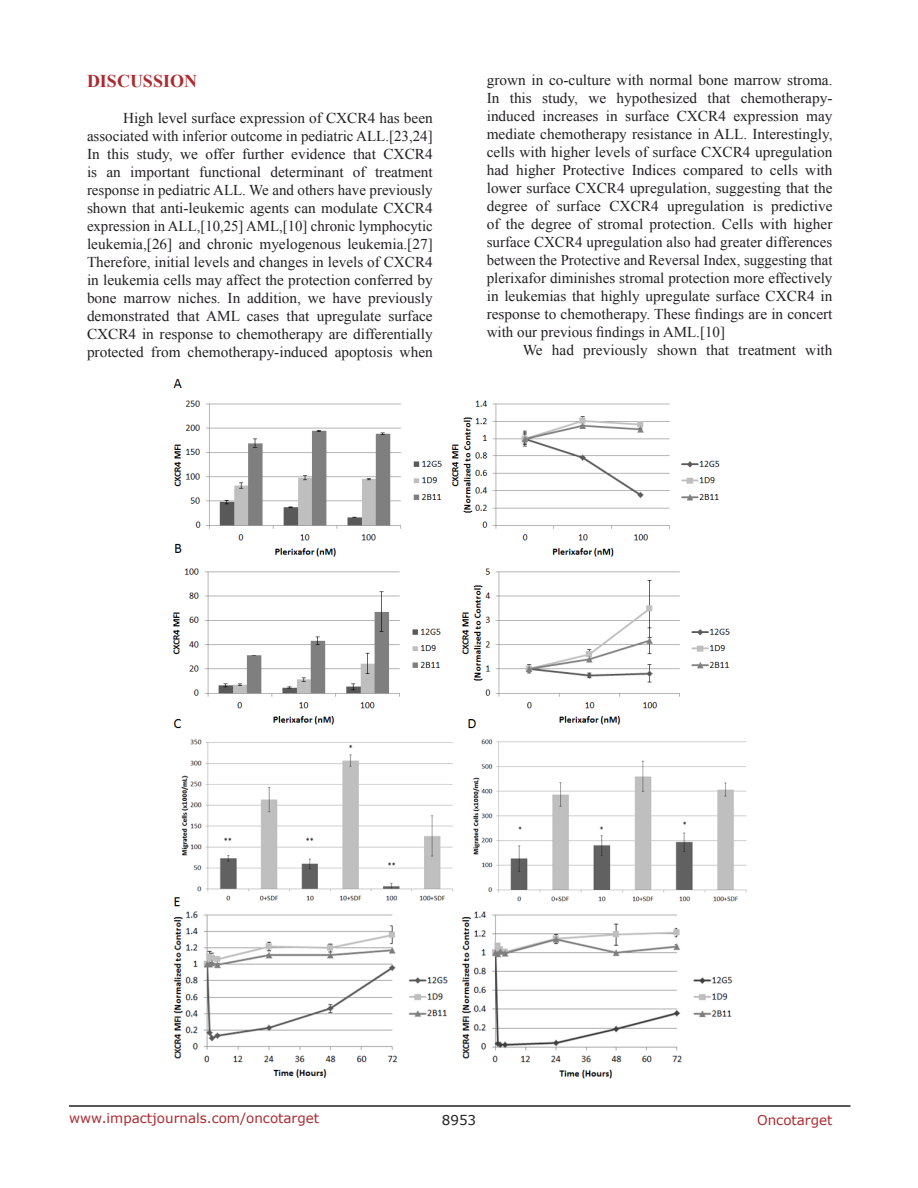
<style>
.page{position:relative;width:918px;height:1188px;background:#fff}
.page>*{position:absolute;margin:0;border:0;box-sizing:border-box;transform-origin:0 0}
.Heading{font:700 18px "Times New Roman";color:#ac2b31}
.BodyText{font:15px/18px "Times New Roman";color:#221f22;text-align:justify}
.t1{font:13.5px "Verdana";color:#ac2b31}
.t2{font:13.5px "Verdana";color:#221f22}
</style>
<div class="page">
<hr style="left:69px;top:1105px;width:781px;height:2px;background:#231f20">
<img style="left:172px;top:379px;width:575px;height:700px">
<p class="Heading" style="left:87px;top:69px;width:112px">DISCUSSION</p>
<p class="BodyText" style="left:87px;top:109px;width:347px;text-indent:36px">High level surface expression of CXCR4 has been associated with inferior outcome in pediatric ALL.[23,24] In this study, we offer further evidence that CXCR4 is an important functional determinant of treatment response in pediatric ALL. We and others have previously shown that anti-leukemic agents can modulate CXCR4 expression in ALL,[10,25] AML,[10] chronic lymphocytic leukemia,[26] and chronic myelogenous leukemia.[27] Therefore, initial levels and changes in levels of CXCR4 in leukemia cells may affect the protection conferred by bone marrow niches. In addition, we have previously demonstrated that AML cases that upregulate surface CXCR4 in response to chemotherapy are differentially protected from chemotherapy-induced apoptosis when</p>
<p class="BodyText" style="left:487px;top:71px;width:347px">grown in co-culture with normal bone marrow stroma.<br>In this study, we hypothesized that chemotherapy&shy;induced increases in surface CXCR4 expression may mediate chemotherapy resistance in ALL. Interestingly, cells with higher levels of surface CXCR4 upregulation had higher Protective Indices compared to cells with lower surface CXCR4 upregulation, suggesting that the degree of surface CXCR4 upregulation is predictive of the degree of stromal protection. Cells with higher surface CXCR4 upregulation also had greater differences between the Protective and Reversal Index, suggesting that plerixafor diminishes stromal protection more effectively in leukemias that highly upregulate surface CXCR4 in response to chemotherapy. These findings are in concert with our previous findings in AML.[10]</p>
<p class="BodyText" style="left:523px;top:341px;width:311px">We had previously shown that treatment with</p>
<p class="t1" style="left:69px;top:1109px;width:252px">www.impactjournals.com/oncotarget</p>
<p class="t2" style="left:442px;top:1111px;width:36px">8953</p>
<p class="t1" style="left:757px;top:1111px;width:77px">Oncotarget</p>
</div>
